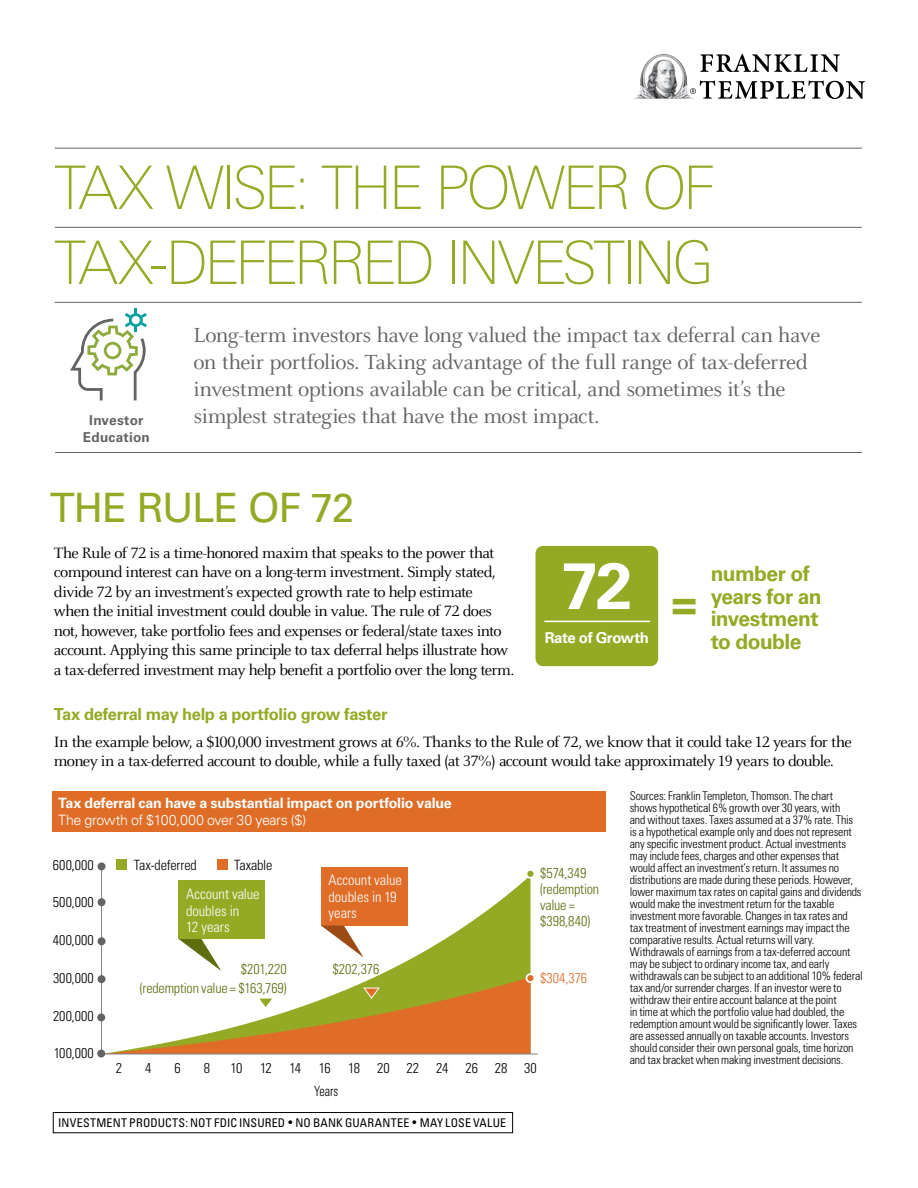
<style>
.page{position:relative;width:918px;height:1188px;background:#fff}
.page>*{position:absolute;margin:0;border:0;box-sizing:border-box;transform-origin:0 0}
.t1{font:700 65.4px "Univers LT Std";color:#fff}
.t2{font:100 60px/75px "Linotype Univers 230";letter-spacing:-.065em;color:#94aa24}
.t3{font:700 42.75px "Univers LT Std";color:#94aa24}
.t4{font:40.5px "Univers LT Std";letter-spacing:-.03em;color:#94aa24}
.t5{font:22.5px/27px "Celeste OT";letter-spacing:-.025em;color:#636466}
.t6{font:700 21px/22.5px "Univers LT Std";letter-spacing:-.025em;color:#94aa24}
.t7{font:16.5px/19.5px "Celeste OT";letter-spacing:-.04em;color:#000}
.t8{font:700 16.5px "Univers LT Std";letter-spacing:-.02em;color:#94aa24}
.t9{font:700 15px "Univers LT Std";letter-spacing:-.025em;color:#fff}
.t10{font:300 condensed 14.55px/16.4px "Univers LT Std";letter-spacing:-.005em;color:#fff}
.t11{font:700 14.25px "Univers LT Std";letter-spacing:-.015em;color:#fff}
.t12{font:300 14.25px "Univers LT Std";letter-spacing:-.03em;color:#fff}
.t13{font:300 condensed 14.1px/15.9px "Univers LT Std";letter-spacing:-.01em;color:#5c6e0e}
.t14{font:300 condensed 14.1px "Univers LT Std";color:#000}
.t15{font:300 condensed 14.1px "Univers LT Std";letter-spacing:-.035em;color:#000}
.t16{font:300 condensed 14.1px "Univers LT Std";color:#df6d27}
.t17{font:300 condensed 14.1px "Univers LT Std";letter-spacing:-.02em;color:#000}
.t18{font:300 condensed 14.1px "Univers LT Std";color:#000;scale:.86 1}
.t19{font:700 13.65px "Univers LT Std";letter-spacing:.015em;color:#636466}
.t20{font:300 condensed 12px/12px "Univers LT Std";letter-spacing:-.015em;color:#000}
.t21{font:condensed 12px "Univers LT Std";letter-spacing:.015em;color:#000}
.s1{font-weight:300;font-stretch:normal;font-size:10.5px}
</style>
<div class="page">
<div style="left:53px;top:1112px;width:460px;height:21px;border:1px solid #000"></div>
<hr style="left:55px;top:227px;width:807px;height:1px;background:#636466">
<hr style="left:55px;top:302px;width:807px;height:1px;background:#636466">
<hr style="left:55px;top:148px;width:807px;height:1px;background:#636466">
<hr style="left:55px;top:452px;width:807px;height:1px;background:#636466">
<svg style="left:70px;top:308px;width:77px;height:92px"></svg>
<div style="left:52px;top:791px;width:554px;height:41px;background:#df6d27"></div>
<svg style="left:102px;top:878px;width:429px;height:99px"></svg>
<hr style="left:101px;top:863px;width:1px;height:191px;background:#808285">
<div style="left:97px;top:1013px;width:8px;height:8px;background:#636466;border-radius:50%"></div>
<div style="left:98px;top:975px;width:8px;height:8px;background:#636466;border-radius:50%"></div>
<div style="left:98px;top:937px;width:8px;height:8px;background:#636466;border-radius:50%"></div>
<div style="left:526px;top:974px;width:8px;height:8px;background:#df6d27;border-radius:50%"></div>
<div style="left:526px;top:973px;width:9px;height:10px;border:2px solid #fff;border-radius:50%"></div>
<div style="left:526px;top:870px;width:8px;height:8px;background:#94aa24;border-radius:50%"></div>
<div style="left:526px;top:869px;width:9px;height:10px;border:2px solid #fff;border-radius:50%"></div>
<div style="left:98px;top:898px;width:8px;height:8px;background:#636466;border-radius:50%"></div>
<div style="left:98px;top:862px;width:8px;height:8px;background:#636466;border-radius:50%"></div>
<svg style="left:102px;top:977px;width:429px;height:77px"></svg>
<div style="left:117px;top:860px;width:10px;height:10px;background:#94aa24"></div>
<div style="left:217px;top:860px;width:11px;height:10px;background:#df6d27"></div>
<hr style="left:102px;top:1054px;width:436px;height:1px;background:#808285">
<div style="left:97px;top:1050px;width:8px;height:8px;background:#636466;border-radius:50%"></div>
<div style="left:179px;top:881px;width:86px;height:58px;background:#94aa24"></div>
<svg style="left:179px;top:939px;width:42px;height:32px"></svg>
<div style="left:321px;top:867px;width:87px;height:59px;background:#df6d27"></div>
<svg style="left:321px;top:926px;width:43px;height:31px"></svg>
<div style="left:535px;top:546px;width:123px;height:120px;background:#94aa24;border-radius:8px"></div>
<hr style="left:544px;top:621px;width:106px;height:1px;background:#fff">
<svg style="left:700px;top:54px;width:140px;height:18px"></svg>
<svg style="left:693px;top:81px;width:172px;height:18px"></svg>
<img style="left:634px;top:54px;width:59px;height:45px">
<h2 class="t2" style="left:55px;top:150px;width:661px">TAX WISE: THE POWER OF<br>TAX-DEFERRED INVESTING</h2>
<h3 class="t5" style="left:194px;top:321px;width:628px">Long-term investors have long valued the impact tax deferral can have on their portfolios. Taking advantage of the full range of tax-deferred investment options available can be critical, and sometimes it’s the</h3>
<p class="t19" style="left:89px;top:412px;width:56px">Investor</p>
<h3 class="t5" style="left:194px;top:402px;width:407px">simplest strategies that have the most impact.</h3>
<p class="t19" style="left:83px;top:429px;width:68px">Education</p>
<h3 class="t4" style="left:50px;top:484px;width:306px">THE RULE OF 72</h3>
<p class="t7" style="left:54px;top:543px;width:462px">The Rule of 72 is a time-honored maxim that speaks to the power that compound interest can have on a long-term investment. Simply stated, divide 72 by an investment’s expected growth rate to help estimate<br>when the initial investment could double in value. The rule of 72 does not, however, take portfolio fees and expenses or federal/state taxes into account. Applying this same principle to tax deferral helps illustrate how a tax-deferred investment may help benefit a portfolio over the long term.</p>
<h1 class="t1" style="left:561px;top:548px;width:72px">72</h1>
<p class="t9" style="left:545px;top:629px;width:106px">Rate of Growth</p>
<h3 class="t3" style="left:672px;top:578px;width:26px">=</h3>
<h3 class="t6" style="left:711px;top:563px;width:112px">number of years for an investment to double</h3>
<h3 class="t8" style="left:54px;top:704px;width:335px">Tax deferral may help a portfolio grow faster</h3>
<p class="t7" style="left:54px;top:732px;width:799px">In the example below, a $100,000 investment grows at 6%. Thanks to the Rule of 72, we know that it could take 12 years for the money in a tax-deferred account to double, while a fully taxed (at 37%) account would take approximately 19 years to double.</p>
<p class="t11" style="left:58px;top:795px;width:395px">Tax deferral can have a substantial impact on portfolio value</p>
<p class="t12" style="left:58px;top:811px;width:250px">The growth of $100,000 over 30 years ($)</p>
<p class="t14" style="left:53px;top:857px;width:42px">600,000</p>
<p class="t14" style="left:53px;top:893px;width:42px">500,000</p>
<p class="t14" style="left:53px;top:932px;width:42px">400,000</p>
<p class="t14" style="left:53px;top:970px;width:42px">300,000</p>
<p class="t14" style="left:53px;top:1008px;width:42px">200,000</p>
<p class="t14" style="left:54px;top:1045px;width:42px">100,000</p>
<p class="t14" style="left:134px;top:857px;width:64px">Tax-deferred</p>
<p class="t17" style="left:234px;top:857px;width:40px">Taxable</p>
<p class="t10" style="left:186px;top:886px;width:75px">Account value doubles in<br>12 years</p>
<p class="t13" style="left:140px;top:959px;width:148px;line-height:19.5px;text-align:right">$201,220<br>(redemption value = $163,769)</p>
<p class="t10" style="left:329px;top:872px;width:75px">Account value doubles in 19 years</p>
<p class="t13" style="left:332px;top:961px;width:48px">$202,376</p>
<p class="t13" style="left:540px;top:865px;width:61px">$574,349 (redemption value = $398,840)</p>
<p class="t16" style="left:540px;top:969px;width:49px">$304,376</p>
<p class="t14" style="left:116px;top:1059px;width:8px">2</p>
<p class="t14" style="left:145px;top:1059px;width:8px">4</p>
<p class="t14" style="left:175px;top:1059px;width:8px">6</p>
<p class="t14" style="left:204px;top:1059px;width:8px">8</p>
<p class="t15" style="left:231px;top:1059px;width:308px">10 12 14 16 18 20 22 24 26 28 30</p>
<p class="t18" style="left:314px;top:1082px;width:30px">Years</p>
<p class="t21" style="left:58px;top:1115px;width:450px">INVESTMENT PRODUCTS: NOT FDIC INSURED <span class="s1">•</span> NO BANK GUARANTEE <span class="s1">•</span> MAY LOSE VALUE</p>
<p class="t20" style="left:630px;top:790px;width:234px">Sources: Franklin Templeton, Thomson. The chart shows hypothetical 6% growth over 30 years, with<br>and without taxes. Taxes assumed at a 37% rate. This is a hypothetical example only and does not represent any specific investment product. Actual investments may include fees, charges and other expenses that would affect an investment’s return. It assumes no distributions are made during these periods. However, lower maximum tax rates on capital gains and dividends would make the investment return for the taxable investment more favorable. Changes in tax rates and tax treatment of investment earnings may impact the comparative results. Actual returns will vary.<br>Withdrawals of earnings from a tax-deferred account may be subject to ordinary income tax, and early withdrawals can be subject to an additional 10% federal tax and/or surrender charges. If an investor were to withdraw their entire account balance at the point<br>in time at which the portfolio value had doubled, the redemption amount would be significantly lower. Taxes are assessed annually on taxable accounts. Investors should consider their own personal goals, time horizon and tax bracket when making investment decisions.</p>
</div>
